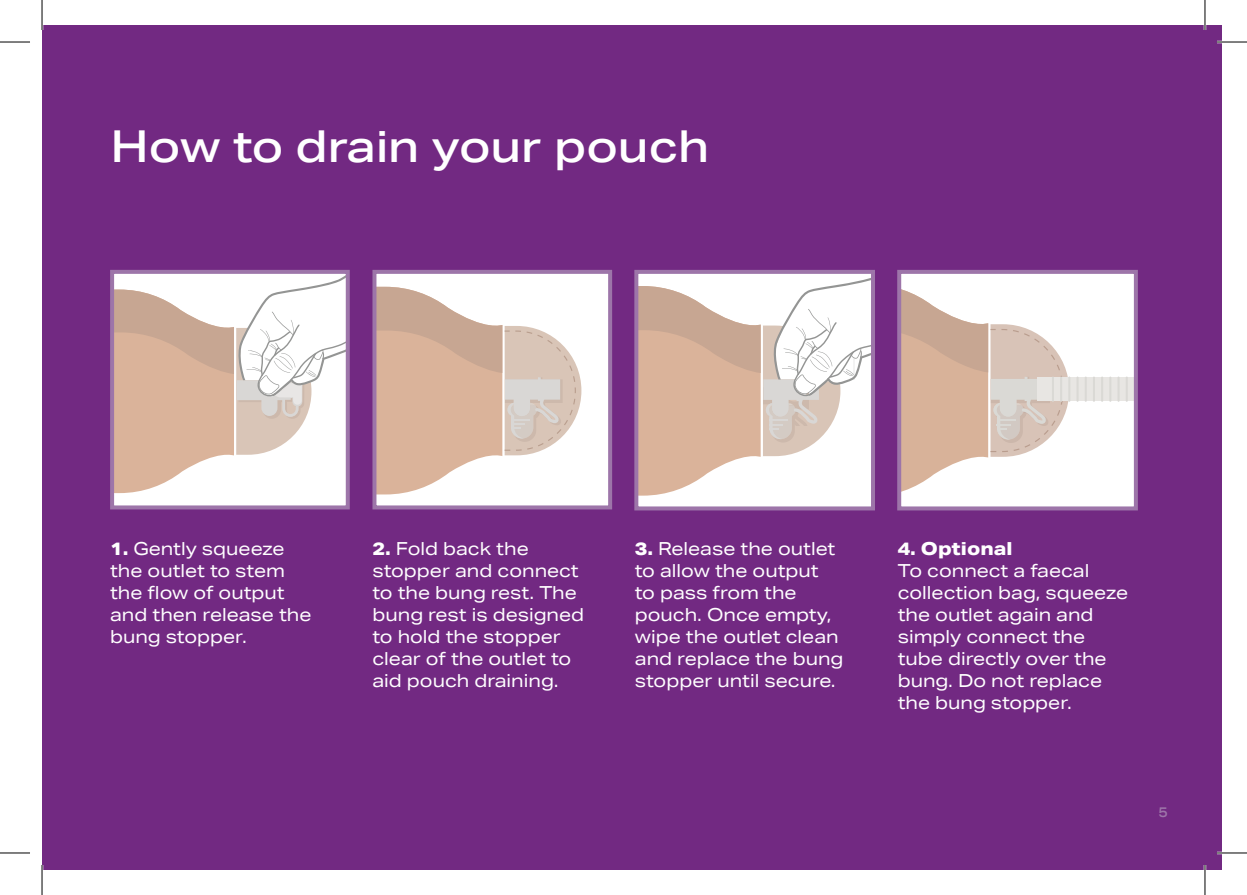
<style>
.page{position:relative;width:1247px;height:895px;background:#fff}
.page>*{position:absolute;margin:0;border:0;box-sizing:border-box;transform-origin:0 0}
.t1{font:500 44px "Aktiv Grotesk Ex";color:#fff}
.t2{font:18px/22px "Aktiv Grotesk Ex";color:#fff}
.t3{font:800 18px "Aktiv Grotesk Ex";color:#fff}
.t4{font:500 14px "Aktiv Grotesk Ex";color:#9d75a9}
.s1{font-weight:800}
</style>
<div class="page">
<div style="left:42px;top:25px;width:1179px;height:845px;background:#722982"></div>
<div style="left:112px;top:272px;width:236px;height:235px;background:#fff"></div>
<svg style="left:115px;top:276px;width:230px;height:217px"></svg>
<div style="left:110px;top:270px;width:240px;height:239px;border:4px solid #9d75a9"></div>
<div style="left:374px;top:272px;width:236px;height:235px;background:#fff"></div>
<svg style="left:377px;top:287px;width:204px;height:207px"></svg>
<div style="left:372px;top:270px;width:240px;height:239px;border:4px solid #9d75a9"></div>
<div style="left:636px;top:272px;width:236px;height:236px;background:#fff"></div>
<svg style="left:639px;top:278px;width:230px;height:217px"></svg>
<div style="left:634px;top:270px;width:240px;height:240px;border:4px solid #9d75a9"></div>
<div style="left:899px;top:272px;width:236px;height:236px;background:#fff"></div>
<svg style="left:902px;top:289px;width:166px;height:203px"></svg>
<div style="left:1037px;top:377px;width:98px;height:24px;background:#e8e6e3"></div>
<hr style="left:1051px;top:376px;width:2px;height:26px;background:#dad9d5">
<hr style="left:1059px;top:376px;width:3px;height:26px;background:#dad9d5">
<hr style="left:1068px;top:376px;width:2px;height:26px;background:#dad9d5">
<hr style="left:1076px;top:376px;width:2px;height:26px;background:#dad9d5">
<hr style="left:1084px;top:376px;width:2px;height:26px;background:#dad9d5">
<hr style="left:1092px;top:376px;width:2px;height:26px;background:#dad9d5">
<hr style="left:1100px;top:376px;width:2px;height:26px;background:#dad9d5">
<hr style="left:1109px;top:376px;width:2px;height:26px;background:#dad9d5">
<hr style="left:1117px;top:376px;width:2px;height:26px;background:#dad9d5">
<hr style="left:1125px;top:376px;width:2px;height:26px;background:#dad9d5">
<div style="left:897px;top:270px;width:240px;height:240px;border:4px solid #9d75a9"></div>
<hr style="left:1216px;top:41px;width:30px;height:2px;background:#fff">
<hr style="left:1216px;top:851px;width:30px;height:3px;background:#fff">
<hr style="left:1203px;top:0;width:2px;height:30px;background:#fff">
<hr style="left:1203px;top:865px;width:2px;height:30px;background:#fff">
<hr style="left:0;top:42px;width:30px;height:1px;background:#000">
<hr style="left:1216px;top:42px;width:30px;height:1px;background:#000">
<hr style="left:0;top:852px;width:30px;height:1px;background:#000">
<hr style="left:1216px;top:852px;width:30px;height:1px;background:#000">
<hr style="left:42px;top:0;width:1px;height:30px;background:#000">
<hr style="left:42px;top:865px;width:1px;height:30px;background:#000">
<hr style="left:1204px;top:0;width:1px;height:30px;background:#000">
<hr style="left:1204px;top:865px;width:1px;height:30px;background:#000">
<h1 class="t1" style="left:110px;top:120px;width:600px">How to drain your pouch</h1>
<p class="t2" style="left:110px;top:537px;width:203px"><span class="s1">1.</span> Gently squeeze the outlet to stem the flow of output and then release the bung stopper.</p>
<p class="t2" style="left:372px;top:537px;width:213px"><span class="s1">2.</span> Fold back the stopper and connect to the bung rest. The bung rest is designed to hold the stopper clear of the outlet to aid pouch draining.</p>
<p class="t2" style="left:634px;top:537px;width:210px"><span class="s1">3.</span> Release the outlet to allow the output to pass from the pouch. Once empty, wipe the outlet clean and replace the bung stopper until secure.</p>
<p class="t3" style="left:897px;top:537px;width:116px">4. Optional</p>
<p class="t2" style="left:897px;top:559px;width:232px">To connect a faecal collection bag, squeeze the outlet again and simply connect the tube directly over the bung. Do not replace the bung stopper.</p>
<p class="t4" style="left:1158px;top:803px;width:11px">5</p>
</div>
